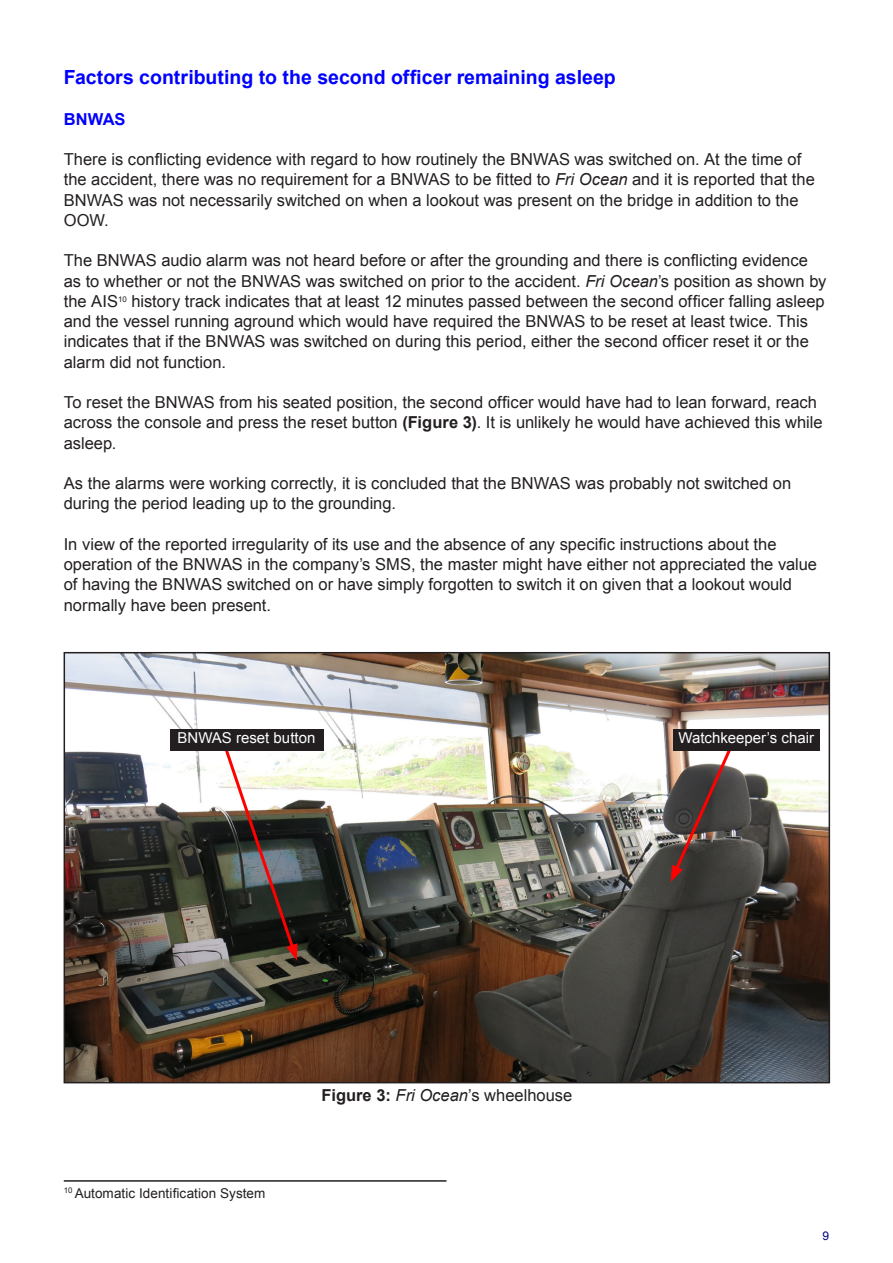
<style>
.page{position:relative;width:893px;height:1263px;background:#fff}
.page>*{position:absolute;margin:0;border:0;box-sizing:border-box;transform-origin:0 0}
._2_0_Main_header{font:700 19.5px "Arial";color:#00f}
._3_0_Main_Body_Text{font:16.5px/20.2px "Arial";color:#231f20}
._2_1_Sub_Header{font:700 16.5px "Arial";letter-spacing:-.005em;color:#00f}
.t1{font:15px "Arial";color:#fff}
._3_6_Footnotes{font:13.5px "Arial";letter-spacing:.005em;color:#231f20}
.t2{font:12px "Arial";color:#000080}
.s1{font-style:italic}
.s2{font-weight:700}
</style>
<div class="page">
<hr style="left:64px;top:1180px;width:382px;height:2px;background:#231f20">
<img style="left:67px;top:655px;width:760px;height:425px">
<div style="left:64px;top:652px;width:766px;height:431px;border:2px solid #231f20"></div>
<svg style="left:223px;top:750px;width:74px;height:210px"></svg>
<div style="left:170px;top:729px;width:154px;height:21px;background:#231f20"></div>
<svg style="left:671px;top:746px;width:62px;height:136px;background:#64524e"></svg>
<div style="left:674px;top:729px;width:146px;height:21px;background:#231f20"></div>
<p class="_2_0_Main_header" style="left:64px;top:64px;width:554px">Factors contributing to the second officer remaining asleep</p>
<p class="_2_1_Sub_Header" style="left:64px;top:108px;width:63px">BNWAS</p>
<p class="_3_0_Main_Body_Text" style="left:64px;top:149px;width:753px">There is conflicting evidence with regard to how routinely the BNWAS was switched on. At the time of the accident, there was no requirement for a BNWAS to be fitted to <span class="s1">Fri Ocean</span> and it is reported that the BNWAS was not necessarily switched on when a lookout was present on the bridge in addition to the OOW.</p>
<p class="_3_0_Main_Body_Text" style="left:64px;top:251px;width:764px">The BNWAS audio alarm was not heard before or after the grounding and there is conflicting evidence as to whether or not the BNWAS was switched on prior to the accident. <span class="s1">Fri Ocean</span>’s position as shown by the AIS<sup>10</sup> history track indicates that at least 12 minutes passed between the second officer falling asleep and the vessel running aground which would have required the BNWAS to be reset at least twice. This indicates that if the BNWAS was switched on during this period, either the second officer reset it or the alarm did not function.</p>
<p class="_3_0_Main_Body_Text" style="left:64px;top:392px;width:760px">To reset the BNWAS from his seated position, the second officer would have had to lean forward, reach across the console and press the reset button <span class="s2">(Figure 3)</span>. It is unlikely he would have achieved this while asleep.</p>
<p class="_3_0_Main_Body_Text" style="left:64px;top:473px;width:729px">As the alarms were working correctly, it is concluded that the BNWAS was probably not switched on during the period leading up to the grounding.</p>
<p class="_3_0_Main_Body_Text" style="left:64px;top:534px;width:755px">In view of the reported irregularity of its use and the absence of any specific instructions about the operation of the BNWAS in the company’s SMS, the master might have either not appreciated the value of having the BNWAS switched on or have simply forgotten to switch it on given that a lookout would normally have been present.</p>
<p class="t1" style="left:177px;top:728px;width:139px">BNWAS reset button</p>
<p class="t1" style="left:678px;top:728px;width:137px">Watchkeeper’s chair</p>
<p class="_3_6_Footnotes" style="left:64px;top:1184px;width:203px"><sup>10</sup> Automatic Identification System</p>
<p class="_3_0_Main_Body_Text" style="left:321px;top:1085px;width:252px"><span class="s2">Figure 3:</span> <span class="s1">Fri Ocean</span>’s wheelhouse</p>
<p class="t2" style="left:822px;top:1228px;width:8px">9</p>
</div>
